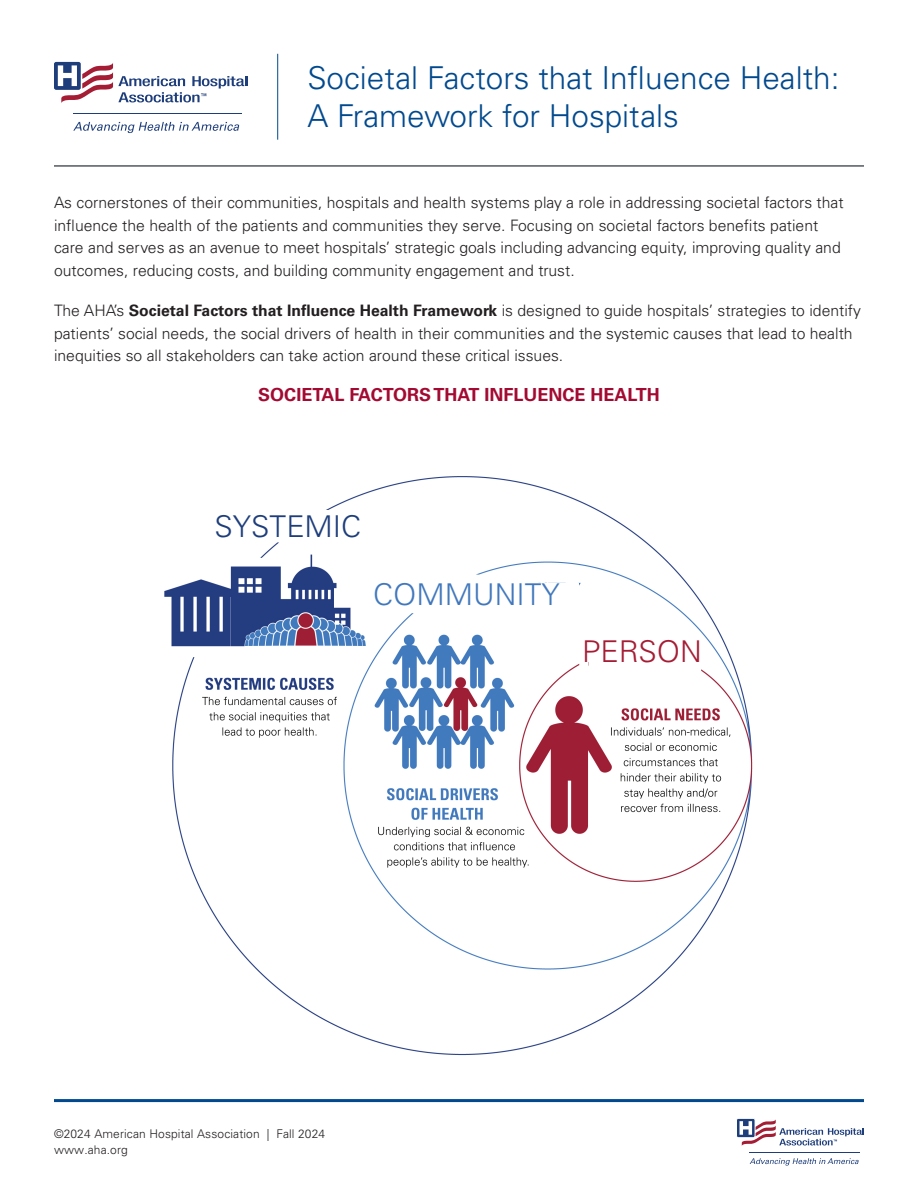
<style>
.page{position:relative;width:918px;height:1188px;background:#fff}
.page>*{position:absolute;margin:0;border:0;box-sizing:border-box;transform-origin:0 0}
.t1{font:300 31.5px/37.8px "Univers LT Std";color:#01498e}
.t2{font:300 30px "Univers LT Std";color:#4178bd}
.t3{font:300 30px "Univers LT Std";color:#1d3d7b}
.t4{font:300 30px "Univers LT Std";color:#a51d35}
.t5{font:700 18px "Univers LT Std";color:#a30a32}
.t6{font:300 15.75px/22.5px "Univers LT Std";color:#231f20}
.t7{font:300 12px/16.5px "Univers LT Std";letter-spacing:.01em;color:#231f20}
.s1{font-weight:700}
</style>
<div class="page">
<hr style="left:54px;top:1099px;width:810px;height:3px;background:#01498e">
<hr style="left:749px;top:1152px;width:111px;height:1px;background:#1d3d7b">
<svg style="left:750px;top:1158px;width:109px;height:8px"></svg>
<svg style="left:736px;top:1118px;width:128px;height:28px"></svg>
<hr style="left:54px;top:165px;width:810px;height:2px;background:#535860">
<hr style="left:277px;top:54px;width:1px;height:86px;background:#01498e">
<hr style="left:73px;top:113px;width:168px;height:1px;background:#1d3d7b">
<svg style="left:73px;top:122px;width:166px;height:11px"></svg>
<svg style="left:54px;top:61px;width:193px;height:42px"></svg>
<img style="left:164px;top:476px;width:589px;height:580px">
<div style="left:217px;top:510px;width:140px;height:32px;background:#fff"></div>
<div style="left:176px;top:515px;width:224px;height:22px;background:#fff"></div>
<div style="left:395px;top:578px;width:140px;height:32px;background:#fff"></div>
<div style="left:354px;top:583px;width:225px;height:22px;background:#fff"></div>
<div style="left:589px;top:635px;width:106px;height:32px;background:#fff"></div>
<div style="left:582px;top:640px;width:120px;height:22px;background:#fff"></div>
<h1 class="t1" style="left:307px;top:59px;width:534px">Societal Factors that Influence Health:<br>A Framework for Hospitals</h1>
<p class="t6" style="left:54px;top:191px;width:791px">As cornerstones of their communities, hospitals and health systems play a role in addressing societal factors that influence the health of the patients and communities they serve. Focusing on societal factors benefits patient care and serves as an avenue to meet hospitals’ strategic goals including advancing equity, improving quality and outcomes, reducing costs, and building community engagement and trust.</p>
<p class="t6" style="left:54px;top:299px;width:809px">The AHA’s <span class="s1">Societal Factors that Influence Health Framework</span> is designed to guide hospitals’ strategies to identify patients’ social needs, the social drivers of health in their communities and the systemic causes that lead to health inequities so all stakeholders can take action around these critical issues.</p>
<p class="t5" style="left:258px;top:384px;width:403px">SOCIETAL FACTORS THAT INFLUENCE HEALTH</p>
<h2 class="t3" style="left:215px;top:508px;width:148px">SYSTEMIC</h2>
<h2 class="t2" style="left:373px;top:576px;width:188px">COMMUNITY</h2>
<h2 class="t4" style="left:582px;top:633px;width:121px">PERSON</h2>
<p class="t7" style="left:54px;top:1125px;width:273px">©2024 American Hospital Association | Fall 2024 www.aha.org</p>
</div>
